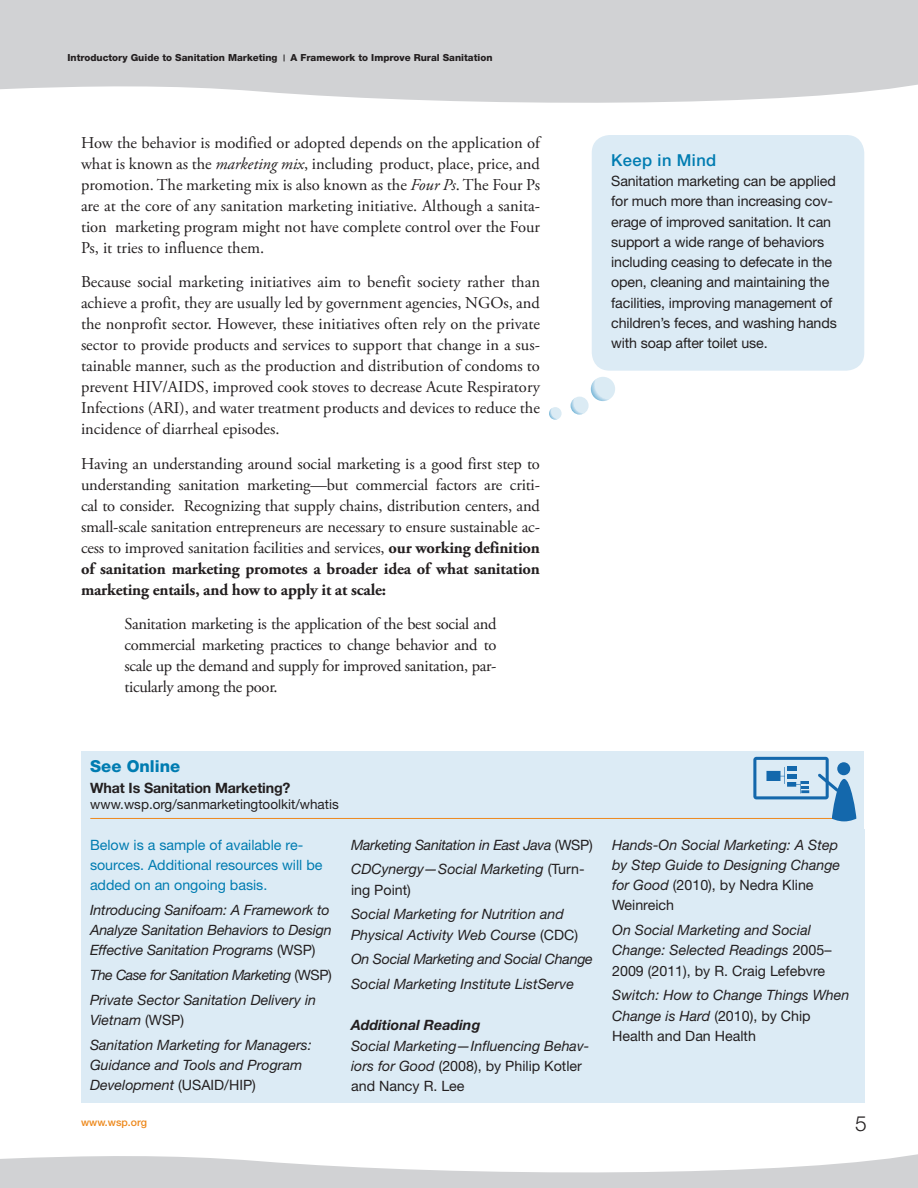
<style>
.page{position:relative;width:918px;height:1188px;background:#fff}
.page>*{position:absolute;margin:0;border:0;box-sizing:border-box;transform-origin:0 0}
.t1{font:300 21px "Helvetica Neue";color:#231f20}
.t2{font:16.5px/21px "Adobe Garamond Pro";letter-spacing:-.01em;color:#231f20;text-align:justify}
.t3{font:500 16.5px "Helvetica Neue";letter-spacing:.025em;color:#007cb1}
.t4{font:800 16.5px "Helvetica Neue";color:#007cb1}
.t5{font:italic 14.25px/20.2px "Helvetica Neue";color:#231f20}
.t6{font:14.25px/20.2px "Helvetica Neue";letter-spacing:-.01em;color:#231f20}
.t7{font:14.25px/20.2px "Helvetica Neue";color:#007cb1}
.t8{font:italic 14.25px/24.8px "Helvetica Neue";letter-spacing:-.02em;color:#231f20}
.t9{font:700 14.25px "Helvetica Neue";letter-spacing:-.01em;color:#231f20}
.t10{font:italic 700 14.25px "Helvetica Neue";color:#231f20}
.t11{font:13.5px "Helvetica Neue";color:#231f20}
.t12{font:500 10.5px "Helvetica Neue";color:#ed891d}
.t13{font:800 9.75px "Helvetica Neue";color:#231f20}
.s1{font-style:italic}
.s2{font-weight:700}
.s3{font-style:normal}
</style>
<div class="page">
<svg style="left:0;top:1154px;width:918px;height:34px"></svg>
<svg style="left:0;top:0;width:918px;height:103px;background:#d4d5d7"></svg>
<div style="left:592px;top:135px;width:272px;height:236px;background:#dcebf5;border-radius:18px"></div>
<svg style="left:591px;top:377px;width:24px;height:24px"></svg>
<svg style="left:549px;top:407px;width:13px;height:13px"></svg>
<svg style="left:571px;top:397px;width:18px;height:18px"></svg>
<div style="left:81px;top:829px;width:783px;height:274px;background:#dcebf5"></div>
<div style="left:81px;top:751px;width:783px;height:78px;background:#dcebf5"></div>
<hr style="left:90px;top:818px;width:765px;height:1px;background:#ed891d">
<svg style="left:753px;top:757px;width:103px;height:64px"></svg>
<p class="t13" style="left:68px;top:55px;width:212px">Introductory Guide to Sanitation Marketing</p>
<p class="t13" style="left:291px;top:55px;width:203px">A Framework to Improve Rural Sanitation</p>
<p class="t2" style="left:81px;top:133px;width:461px">How the behavior is modified or adopted depends on the application of what is known as the <span class="s1">marketing mix</span>, including product, place, price, and promotion. The marketing mix is also known as the <span class="s1">Four Ps</span>. The Four Ps are at the core of any sanitation marketing initiative. Although a sanita&shy;tion marketing program might not have complete control over the Four Ps, it tries to influence them.</p>
<p class="t2" style="left:81px;top:272px;width:461px">Because social marketing initiatives aim to benefit society rather than achieve a profit, they are usually led by government agencies, NGOs, and the nonprofit sector. However, these initiatives often rely on the private sector to provide products and services to support that change in a sus&shy;tainable manner, such as the production and distribution of condoms to prevent HIV/AIDS, improved cook stoves to decrease Acute Respiratory Infections (ARI), and water treatment products and devices to reduce the incidence of diarrheal episodes.</p>
<p class="t2" style="left:81px;top:454px;width:461px">Having an understanding around social marketing is a good first step to understanding sanitation marketing—but commercial factors are criti&shy;cal to consider. Recognizing that supply chains, distribution centers, and small-scale sanitation entrepreneurs are necessary to ensure sustainable ac&shy;cess to improved sanitation facilities and services, <span class="s2">our working definition of sanitation marketing promotes a broader idea of what sanitation marketing entails, and how to apply it at scale:</span></p>
<p class="t2" style="left:125px;top:614px;width:374px">Sanitation marketing is the application of the best social and commercial marketing practices to change behavior and to scale up the demand and supply for improved sanitation, par&shy;ticularly among the poor.</p>
<p class="t3" style="left:611px;top:154px;width:107px">Keep in Mind</p>
<p class="t6" style="left:611px;top:172px;width:227px">Sanitation marketing can be applied for much more than increasing cov&shy;erage of improved sanitation. It can support a wide range of behaviors including ceasing to defecate in the open, cleaning and maintaining the facilities, improving management of children’s feces, and washing hands with soap after toilet use.</p>
<p class="t4" style="left:90px;top:761px;width:91px">See Online</p>
<p class="t9" style="left:90px;top:782px;width:202px">What Is Sanitation Marketing?</p>
<p class="t11" style="left:90px;top:799px;width:250px">www.wsp.org/sanmarketingtoolkit/whatis</p>
<p class="t7" style="left:90px;top:836px;width:234px">Below is a sample of available re&shy;sources. Additional resources will be added on an ongoing basis.</p>
<p class="t5" style="left:90px;top:901px;width:243px">Introducing Sanifoam: A Framework to<br>Analyze Sanitation Behaviors to Design<br>Effective Sanitation Programs <span class="s3">(WSP)</span></p>
<p class="t5" style="left:90px;top:964px;width:243px;line-height:24.8px">The Case for Sanitation Marketing <span class="s3">(WSP)<br></span>Private Sector Sanitation Delivery in</p>
<p class="t5" style="left:90px;top:1009px;width:223px;line-height:24.8px">Vietnam <span class="s3">(WSP)<br></span>Sanitation Marketing for Managers:</p>
<p class="t5" style="left:90px;top:1056px;width:214px">Guidance and Tools and Program<br>Development <span class="s3">(USAID/HIP)</span></p>
<p class="t8" style="left:351px;top:834px;width:243px">Marketing Sanitation in East Java <span class="s3">(WSP)<br></span>CDCynergy—Social Marketing <span class="s3">(Turn-</span></p>
<p class="t6" style="left:351px;top:881px;width:61px">ing Point)</p>
<p class="t5" style="left:351px;top:906px;width:228px">Social Marketing for Nutrition and<br>Physical Activity Web Course <span class="s3">(CDC)</span></p>
<p class="t5" style="left:351px;top:948px;width:243px;line-height:24.8px">On Social Marketing and Social Change<br>Social Marketing Institute ListServe</p>
<p class="t10" style="left:351px;top:1020px;width:131px">Additional Reading</p>
<p class="t5" style="left:351px;top:1037px;width:240px">Social Marketing—Influencing Behav&shy;iors for Good <span class="s3">(2008), by Philip Kotler and Nancy R. Lee</span></p>
<p class="t5" style="left:612px;top:836px;width:230px">Hands-On Social Marketing: A Step by Step Guide to Designing Change for Good <span class="s3">(2010), by Nedra Kline<br>Weinreich</span></p>
<p class="t5" style="left:612px;top:921px;width:221px">On Social Marketing and Social<br>Change: Selected Readings <span class="s3">2005–<br>2009 (2011), by R. Craig Lefebvre</span></p>
<p class="t5" style="left:612px;top:987px;width:239px">Switch: How to Change Things When<br>Change is Hard <span class="s3">(2010), by Chip<br>Health and Dan Health</span></p>
<p class="t12" style="left:81px;top:1118px;width:67px">www.wsp.org</p>
<p class="t1" style="left:855px;top:1116px;width:13px">5</p>
</div>
